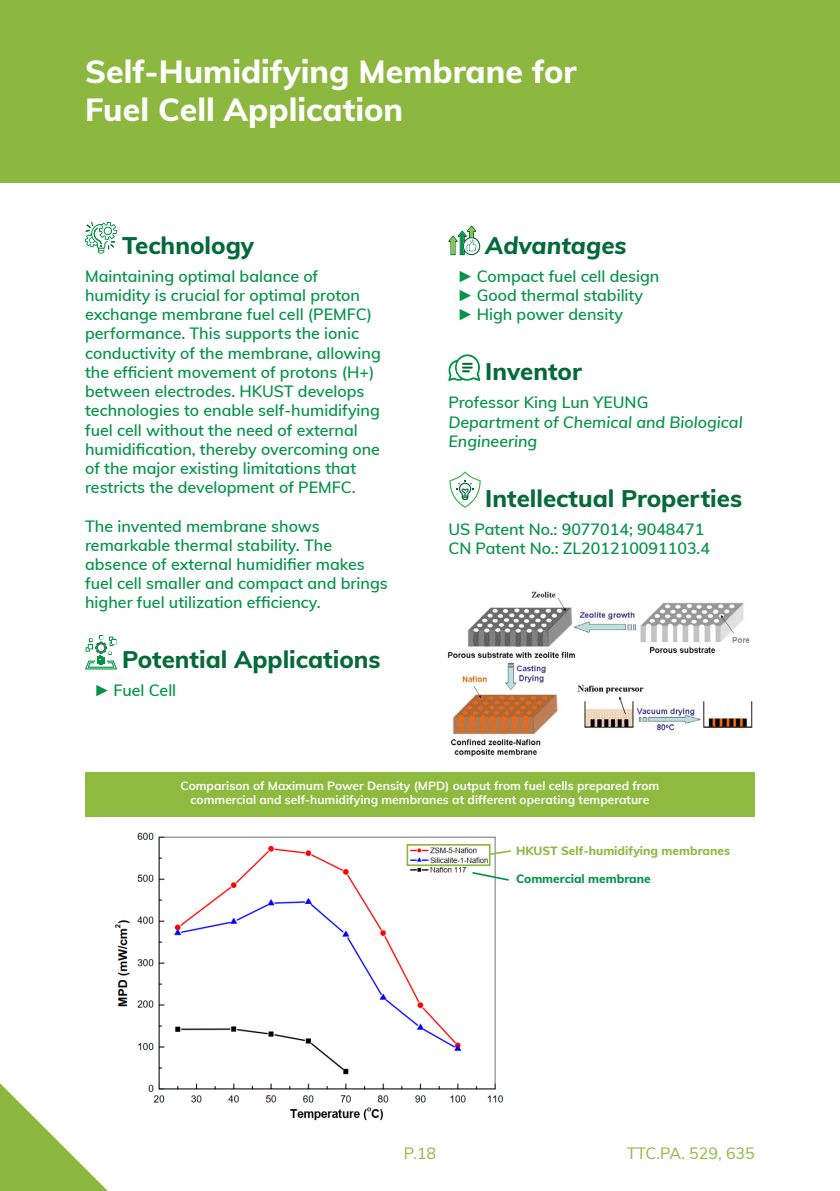
<style>
.page{position:relative;width:840px;height:1191px;background:#fff}
.page>*{position:absolute;margin:0;border:0;box-sizing:border-box;transform-origin:0 0}
.t1{font:800 32px/38.4px "Muli";color:#fff}
.t2{font:800 24px "Muli";color:#056a38}
.t3{font:800 24px "Muli";color:#026938}
.t4{font:italic 800 24px "Muli";color:#026938}
.t5{font:600 16px/19.2px "Muli";color:#039447}
.t6{font:600 16px/19.2px "Muli";color:#059447}
.t7{font:italic 600 16px/19.2px "Muli";color:#059447}
.t8{font:16px "Muli";color:#8db93f}
.t9{font:16px "Muli";color:#8db83f}
.t10{font:700 12px/14px "Muli";color:#fff;text-align:center}
.t11{font:800 12px "Muli";color:#8cba3f}
.t12{font:800 12px "Muli";color:#039447}
.s1{font-family:"Arial Narrow";font-weight:400}
</style>
<div class="page">
<hr style="left:839px;top:0;width:1px;height:182px;background:#8db83f">
<div style="left:0;top:0;width:839px;height:182px;background:#8db83f"></div>
<svg style="left:85px;top:222px;width:32px;height:31px"></svg>
<svg style="left:85px;top:635px;width:32px;height:34px"></svg>
<svg style="left:448px;top:225px;width:33px;height:30px"></svg>
<svg style="left:448px;top:354px;width:32px;height:27px"></svg>
<svg style="left:449px;top:471px;width:32px;height:37px"></svg>
<svg style="left:0;top:1083px;width:108px;height:108px"></svg>
<img style="left:448px;top:591px;width:305px;height:166px">
<img style="left:114px;top:832px;width:390px;height:289px">
<div style="left:85px;top:772px;width:669px;height:44px;background:#8dba3f"></div>
<div style="left:406px;top:844px;width:84px;height:22px;border:2px solid #8db93f"></div>
<svg style="left:470px;top:870px;width:39px;height:12px"></svg>
<svg style="left:488px;top:849px;width:23px;height:7px"></svg>
<h1 class="t1" style="left:85px;top:50px;width:493px">Self-Humidifying Membrane for<br>Fuel Cell Application</h1>
<h2 class="t3" style="left:122px;top:228px;width:133px">Technology</h2>
<p class="t5" style="left:85px;top:266px;width:297px">Maintaining optimal balance of humidity is crucial for optimal proton exchange membrane fuel cell (PEMFC) performance. This supports the ionic conductivity of the membrane, allowing the efficient movement of protons (H+) between electrodes. HKUST develops technologies to enable self-humidifying fuel cell without the need of external humidification, thereby overcoming one of the major existing limitations that restricts the development of PEMFC.</p>
<p class="t5" style="left:85px;top:515px;width:304px">The invented membrane shows remarkable thermal stability. The absence of external humidifier makes fuel cell smaller and compact and brings higher fuel utilization efficiency.</p>
<h2 class="t2" style="left:122px;top:642px;width:260px">Potential Applications</h2>
<p class="t5" style="left:96px;top:680px;width:81px"><span class="s1">►</span>Fuel Cell</p>
<h2 class="t4" style="left:485px;top:228px;width:143px">Advantages</h2>
<p class="t6" style="left:459px;top:266px;width:201px"><span class="s1">►</span>Compact fuel cell design <span class="s1">►</span>Good thermal stability <span class="s1">►</span>High power density</p>
<h2 class="t2" style="left:485px;top:354px;width:98px">Inventor</h2>
<p class="t6" style="left:448px;top:392px;width:201px">Professor King Lun YEUNG</p>
<p class="t7" style="left:448px;top:411px;width:295px">Department of Chemical and Biological<br>Engineering</p>
<h2 class="t2" style="left:485px;top:480px;width:258px">Intellectual Properties</h2>
<p class="t6" style="left:448px;top:518px;width:263px">US Patent No.: 9077014; 9048471<br>CN Patent No.: ZL201210091103.4</p>
<p class="t10" style="left:180px;top:778px;width:480px">Comparison of Maximum Power Density (MPD) output from fuel cells prepared from commercial and self-humidifying membranes at different operating temperature</p>
<p class="t11" style="left:515px;top:841px;width:215px">HKUST Self-humidifying membranes</p>
<p class="t12" style="left:515px;top:870px;width:136px">Commercial membrane</p>
<p class="t9" style="left:403px;top:1141px;width:34px">P.18</p>
<p class="t8" style="left:626px;top:1141px;width:129px">TTC.PA. 529, 635</p>
</div>
